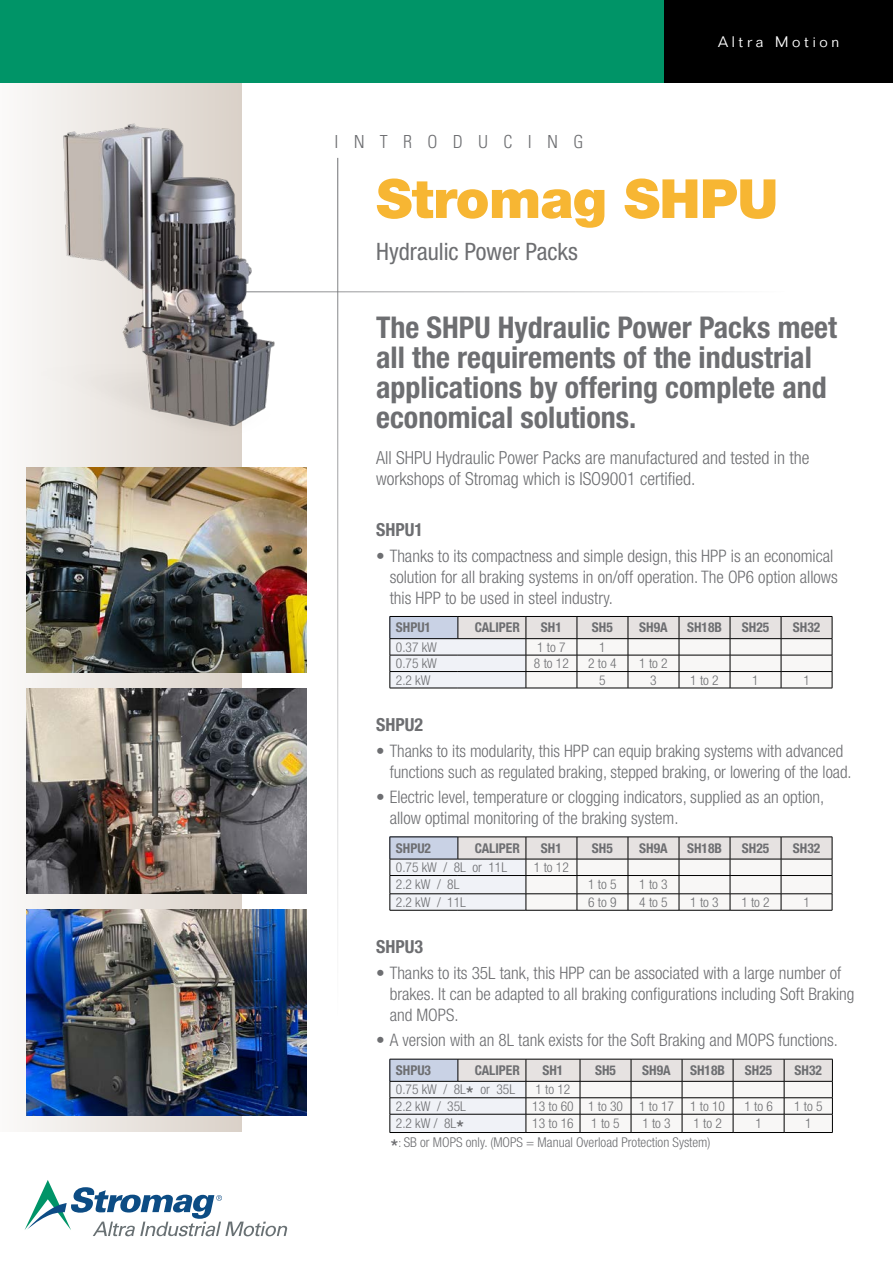
<style>
.page{position:relative;width:893px;height:1263px;background:#fff}
.page>*{position:absolute;margin:0;border:0;box-sizing:border-box;transform-origin:0 0}
.t1{font:900 54px "Helvetica Neue LT Std";letter-spacing:-.01em;color:#f7b633}
.Sub-header{font:700 condensed 30px/30px "Helvetica Neue LT Std";color:#6d6e71}
.Sub-Title{font:condensed 24px "Helvetica Neue LT Std";color:#6d6e71}
.t2{font:300 condensed 18px/21px "Helvetica Neue LT Std";color:#6d6e71}
.t3{font:700 condensed 18px "Helvetica Neue LT Std";color:#6d6e71}
.t4{font:300 condensed 18px "Univers LT Std";letter-spacing:.85em;color:#6d6e71}
.t5{font:300 condensed 17.25px/21px "Helvetica Neue LT Std";color:#6d6e71}
.t6{font:300 15px "Folio Std";letter-spacing:.25em;color:#fff}
.t7{font:300 condensed 13.5px "Helvetica Neue LT Std";color:#6d6e71}
.t8{font:700 condensed 13.5px "Helvetica Neue LT Std";color:#6d6e71}
.s1{font-size:12px}
</style>
<div class="page">
<svg style="left:25px;top:1180px;width:262px;height:56px"></svg>
<div style="left:0;top:82px;width:242px;height:1050px;background:linear-gradient(to right,#fbfaf9,#d6cdc5)"></div>
<div style="left:0;top:0;width:893px;height:82px;background:#009467"></div>
<hr style="left:337px;top:158px;width:1px;height:858px;background:#6d6e71">
<div style="left:664px;top:0;width:229px;height:82px;background:#000"></div>
<img style="left:26px;top:910px;width:280px;height:205px">
<img style="left:26px;top:689px;width:280px;height:205px">
<img style="left:26px;top:467px;width:280px;height:206px">
<svg style="left:390px;top:616px;width:443px;height:72px"></svg>
<hr style="left:390px;top:688px;width:68px;height:1px;background:#000">
<hr style="left:458px;top:688px;width:68px;height:1px;background:#000">
<hr style="left:526px;top:688px;width:51px;height:1px;background:#000">
<hr style="left:577px;top:688px;width:51px;height:1px;background:#000">
<hr style="left:628px;top:688px;width:51px;height:1px;background:#000">
<hr style="left:679px;top:688px;width:51px;height:1px;background:#000">
<hr style="left:730px;top:688px;width:51px;height:1px;background:#000">
<hr style="left:781px;top:688px;width:51px;height:1px;background:#000">
<svg style="left:390px;top:837px;width:443px;height:73px"></svg>
<hr style="left:390px;top:910px;width:68px;height:1px;background:#000">
<hr style="left:458px;top:910px;width:68px;height:1px;background:#000">
<hr style="left:526px;top:910px;width:51px;height:1px;background:#000">
<hr style="left:577px;top:910px;width:51px;height:1px;background:#000">
<hr style="left:628px;top:910px;width:51px;height:1px;background:#000">
<hr style="left:679px;top:910px;width:51px;height:1px;background:#000">
<hr style="left:730px;top:910px;width:51px;height:1px;background:#000">
<hr style="left:781px;top:910px;width:51px;height:1px;background:#000">
<svg style="left:390px;top:1059px;width:443px;height:73px"></svg>
<hr style="left:390px;top:1132px;width:68px;height:1px;background:#000">
<hr style="left:458px;top:1132px;width:68px;height:1px;background:#000">
<hr style="left:526px;top:1132px;width:54px;height:1px;background:#000">
<hr style="left:580px;top:1132px;width:51px;height:1px;background:#000">
<hr style="left:631px;top:1132px;width:51px;height:1px;background:#000">
<hr style="left:682px;top:1132px;width:51px;height:1px;background:#000">
<hr style="left:733px;top:1132px;width:51px;height:1px;background:#000">
<hr style="left:784px;top:1132px;width:49px;height:1px;background:#000">
<hr style="left:166px;top:291px;width:620px;height:1px;background:#6d6e71">
<img style="left:41px;top:121px;width:259px;height:392px">
<p class="t4" style="left:334px;top:131px;width:251px">INTRODUCING</p>
<p class="t6" style="left:718px;top:32px;width:123px">Altra Motion</p>
<p class="t1" style="left:376px;top:166px;width:404px">Stromag SHPU</p>
<p class="Sub-Title" style="left:376px;top:238px;width:203px">Hydraulic Power Packs</p>
<p class="Sub-header" style="left:376px;top:312px;width:462px">The SHPU Hydraulic Power Packs meet all the requirements of the industrial applications by offering complete and economical solutions.</p>
<p class="t2" style="left:376px;top:447px;width:435px">All SHPU Hydraulic Power Packs are manufactured and tested in the workshops of Stromag which is ISO9001 certified.</p>
<p class="t3" style="left:376px;top:519px;width:49px">SHPU1</p>
<p class="t5" style="left:390px;top:545px;width:450px;text-indent:-13px">• Thanks to its compactness and simple design, this HPP is an economical solution for all braking systems in on/off operation. The OP6 option allows this HPP to be used in steel industry.</p>
<p class="t8" style="left:396px;top:619px;width:37px">SHPU1</p>
<p class="t8" style="left:475px;top:619px;width:47px">CALIPER</p>
<p class="t8" style="left:541px;top:619px;width:22px">SH1</p>
<p class="t8" style="left:592px;top:619px;width:22px">SH5</p>
<p class="t8" style="left:639px;top:619px;width:30px">SH9A</p>
<p class="t8" style="left:687px;top:619px;width:36px">SH18B</p>
<p class="t8" style="left:742px;top:619px;width:29px">SH25</p>
<p class="t8" style="left:793px;top:619px;width:29px">SH32</p>
<p class="t7" style="left:396px;top:639px;width:43px">0.37 kW</p>
<p class="t7" style="left:537px;top:639px;width:30px">1 to 7</p>
<p class="t7" style="left:599px;top:639px;width:8px">1</p>
<p class="t7" style="left:396px;top:656px;width:43px">0.75 kW</p>
<p class="t7" style="left:534px;top:656px;width:36px">8 to 12</p>
<p class="t7" style="left:588px;top:656px;width:30px">2 to 4</p>
<p class="t7" style="left:639px;top:656px;width:30px">1 to 2</p>
<p class="t7" style="left:396px;top:672px;width:36px">2.2 kW</p>
<p class="t7" style="left:599px;top:672px;width:8px">5</p>
<p class="t7" style="left:650px;top:672px;width:8px">3</p>
<p class="t7" style="left:690px;top:672px;width:30px">1 to 2</p>
<p class="t7" style="left:752px;top:672px;width:8px">1</p>
<p class="t7" style="left:803px;top:672px;width:8px">1</p>
<p class="t3" style="left:376px;top:714px;width:49px">SHPU2</p>
<p class="t5" style="left:390px;top:740px;width:463px;text-indent:-13px">• Thanks to its modularity, this HPP can equip braking systems with advanced functions such as regulated braking, stepped braking, or lowering of the load.</p>
<p class="t5" style="left:390px;top:786px;width:436px;text-indent:-13px">• Electric level, temperature or clogging indicators, supplied as an option, allow optimal monitoring of the braking system.</p>
<p class="t8" style="left:396px;top:840px;width:37px">SHPU2</p>
<p class="t8" style="left:475px;top:840px;width:47px">CALIPER</p>
<p class="t8" style="left:541px;top:840px;width:22px">SH1</p>
<p class="t8" style="left:592px;top:840px;width:22px">SH5</p>
<p class="t8" style="left:639px;top:840px;width:30px">SH9A</p>
<p class="t8" style="left:687px;top:840px;width:36px">SH18B</p>
<p class="t8" style="left:742px;top:840px;width:29px">SH25</p>
<p class="t8" style="left:793px;top:840px;width:29px">SH32</p>
<p class="t7" style="left:396px;top:859px;width:113px">0.75 kW / 8L or 11L</p>
<p class="t7" style="left:534px;top:859px;width:36px">1 to 12</p>
<p class="t7" style="left:396px;top:877px;width:65px">2.2 kW / 8L</p>
<p class="t7" style="left:588px;top:877px;width:30px">1 to 5</p>
<p class="t7" style="left:639px;top:877px;width:30px">1 to 3</p>
<p class="t7" style="left:396px;top:894px;width:72px">2.2 kW / 11L</p>
<p class="t7" style="left:588px;top:894px;width:30px">6 to 9</p>
<p class="t7" style="left:639px;top:894px;width:30px">4 to 5</p>
<p class="t7" style="left:690px;top:894px;width:30px">1 to 3</p>
<p class="t7" style="left:741px;top:894px;width:30px">1 to 2</p>
<p class="t7" style="left:803px;top:894px;width:8px">1</p>
<p class="t3" style="left:376px;top:936px;width:49px">SHPU3</p>
<p class="t5" style="left:390px;top:962px;width:466px;text-indent:-13px">• Thanks to its 35L tank, this HPP can be associated with a large number of brakes. It can be adapted to all braking configurations including Soft Braking and MOPS.</p>
<p class="t5" style="left:376px;top:1029px;width:463px">• A version with an 8L tank exists for the Soft Braking and MOPS functions.</p>
<p class="t8" style="left:396px;top:1062px;width:37px">SHPU3</p>
<p class="t8" style="left:475px;top:1062px;width:47px">CALIPER</p>
<p class="t8" style="left:542px;top:1062px;width:22px">SH1</p>
<p class="t8" style="left:595px;top:1062px;width:22px">SH5</p>
<p class="t8" style="left:642px;top:1062px;width:30px">SH9A</p>
<p class="t8" style="left:690px;top:1062px;width:36px">SH18B</p>
<p class="t8" style="left:745px;top:1062px;width:29px">SH25</p>
<p class="t8" style="left:794px;top:1062px;width:29px">SH32</p>
<p class="t7" style="left:396px;top:1082px;width:121px">0.75 kW / 8L➢ or 35L</p>
<p class="t7" style="left:535px;top:1082px;width:36px">1 to 12</p>
<p class="t7" style="left:396px;top:1098px;width:72px">2.2 kW / 35L</p>
<p class="t7" style="left:532px;top:1098px;width:43px">13 to 60</p>
<p class="t7" style="left:588px;top:1098px;width:36px">1 to 30</p>
<p class="t7" style="left:639px;top:1098px;width:36px">1 to 17</p>
<p class="t7" style="left:690px;top:1098px;width:36px">1 to 10</p>
<p class="t7" style="left:744px;top:1098px;width:30px">1 to 6</p>
<p class="t7" style="left:794px;top:1098px;width:30px">1 to 5</p>
<p class="t7" style="left:396px;top:1116px;width:70px">2.2 kW / 8L➢</p>
<p class="t7" style="left:532px;top:1116px;width:43px">13 to 16</p>
<p class="t7" style="left:591px;top:1116px;width:30px">1 to 5</p>
<p class="t7" style="left:642px;top:1116px;width:30px">1 to 3</p>
<p class="t7" style="left:693px;top:1116px;width:30px">1 to 2</p>
<p class="t7" style="left:755px;top:1116px;width:8px">1</p>
<p class="t7" style="left:805px;top:1116px;width:8px">1</p>
<p class="t7" style="left:390px;top:1135px;width:322px">➢<span class="s1">:</span> SB or MOPS only. (MOPS = Manual Overload Protection System)</p>
</div>
